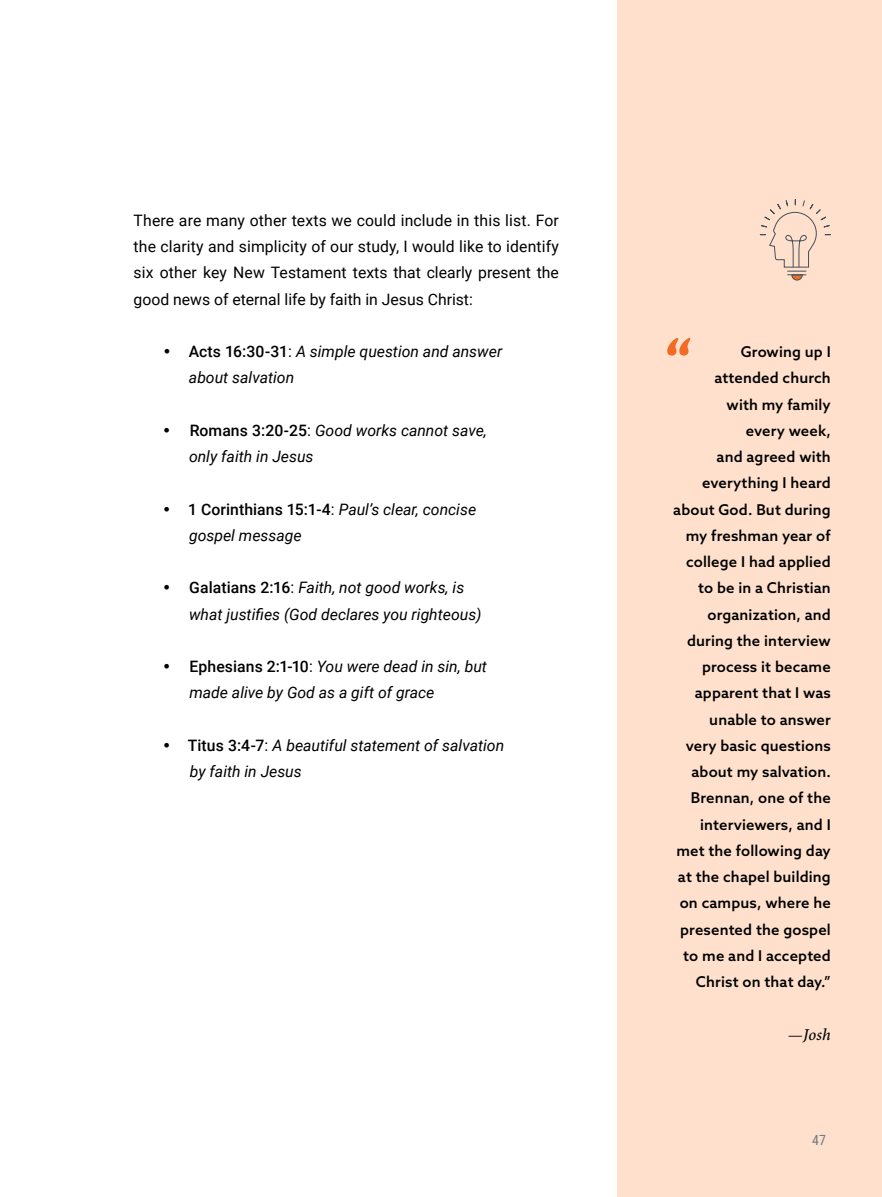
<style>
.page{position:relative;width:882px;height:1197px;background:#fff}
.page>*{position:absolute;margin:0;border:0;box-sizing:border-box;transform-origin:0 0}
.t1{font:87.33px "Milkshake";color:#f26a24}
.t2{font:italic 500 16.62px "Minion 3";color:#000}
.t3{font:italic 15.75px/26.2px "Roboto";color:#000}
.t4{font:15.75px/26.2px "Roboto";color:#000;text-align:justify}
.t5{font:500 14.88px/26.2px "Azo Sans";letter-spacing:.01em;color:#000;text-align:right}
.t6{font:14px "Roboto Condensed";color:#6b7b84}
.s1{font-weight:500;font-style:normal}
.s2{font-style:normal}
</style>
<div class="page">
<div style="left:617px;top:0;width:265px;height:1197px;background:#fee0cc"></div>
<svg style="left:759px;top:199px;width:72px;height:82px"></svg>
<p class="t4" style="left:134px;top:206px;width:427px">There are many other texts we could include in this list. For the clarity and simplicity of our study, I would like to identify six other key New Testament texts that clearly present the good news of eternal life by faith in Jesus Christ:</p>
<p class="t3" style="left:189px;top:338px;width:315px"><span class="s1">Acts 16:30-31</span><span class="s2">:</span> A simple question and answer about salvation</p>
<p class="t3" style="left:189px;top:416px;width:300px"><span class="s1">Romans 3:20-25</span><span class="s2">:</span> Good works cannot save, only faith in Jesus</p>
<p class="t3" style="left:188px;top:495px;width:290px"><span class="s1">1 Corinthians 15:1-4</span><span class="s2">:</span> Paul’s clear, concise gospel message</p>
<p class="t3" style="left:189px;top:574px;width:294px"><span class="s1">Galatians 2:16</span><span class="s2">:</span> Faith, not good works, is what justifies (God declares you righteous)</p>
<p class="t3" style="left:189px;top:653px;width:299px"><span class="s1">Ephesians 2:1-10</span><span class="s2">:</span> You were dead in sin, but made alive by God as a gift of grace</p>
<p class="t3" style="left:188px;top:731px;width:318px"><span class="s1">Titus 3:4-7</span><span class="s2">:</span> A beautiful statement of salvation by faith in Jesus</p>
<h1 class="t1" style="left:667px;top:307px;width:21px">“</h1>
<p class="t5" style="left:673px;top:338px;width:159px">Growing up I attended church<br>with my family<br>every week,<br>and agreed with everything I heard about God. But during my freshman year of college I had applied to be in a Christian organization, and during the interview process it became apparent that I was unable to answer<br>very basic questions about my salvation.<br>Brennan, one of the interviewers, and I met the following day at the chapel building on campus, where he presented the gospel to me and I accepted<br>Christ on that day.”</p>
<p class="t2" style="left:788px;top:1023px;width:44px">—Josh</p>
<p class="t6" style="left:812px;top:1130px;width:15px">47</p>
</div>
